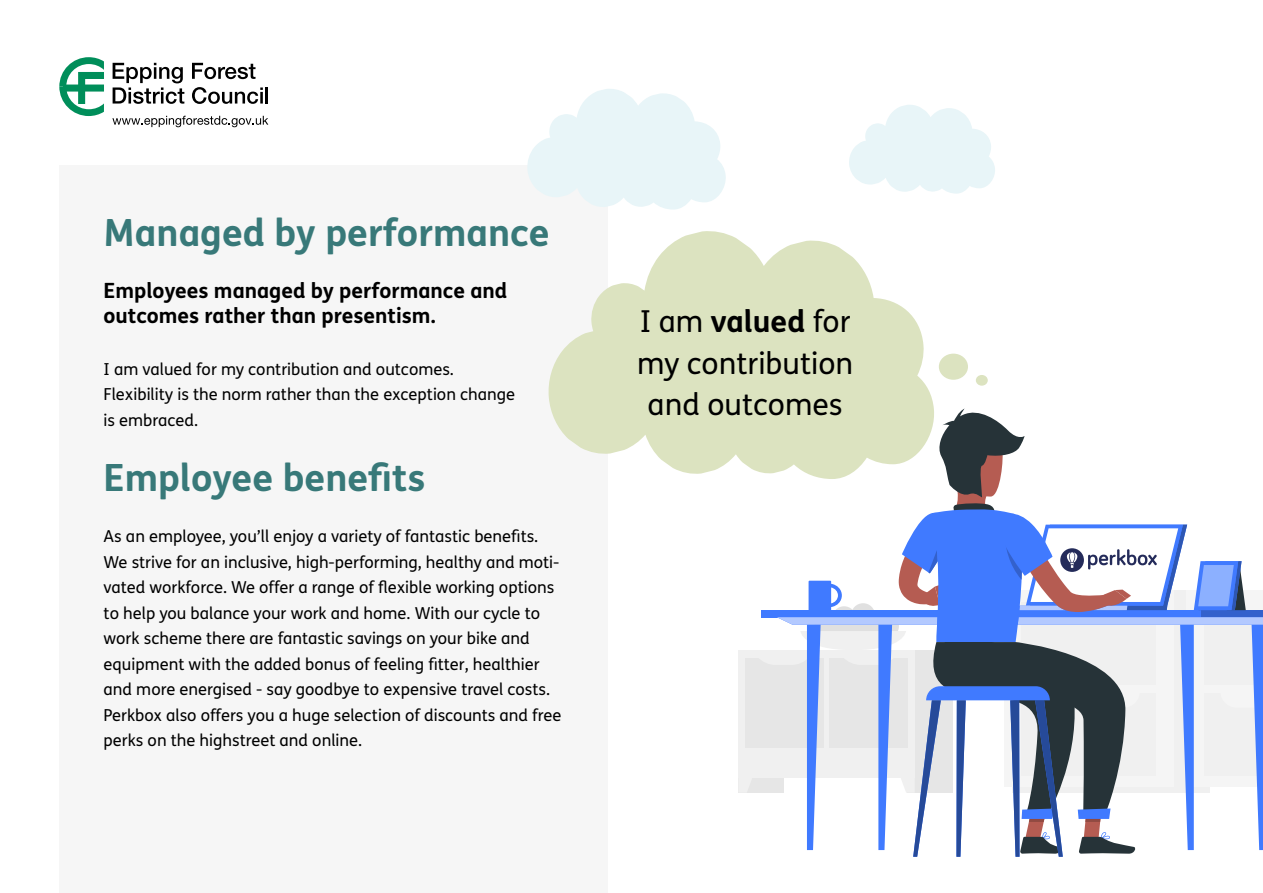
<style>
.page{position:relative;width:1263px;height:893px;background:#fff}
.page>*{position:absolute;margin:0;border:0;box-sizing:border-box;transform-origin:0 0}
.t1{font:700 37.5px "FS Me";color:#387979}
.t2{font:30.15px/41.5px "FS Me";color:#000;text-align:center}
.t3{font:700 21px/26px "FS Me";color:#000}
.t4{font:16.5px/25.5px "FS Me";color:#000}
.s1{font-weight:700}
</style>
<div class="page">
<div style="left:59px;top:166px;width:549px;height:727px;background:#f6f6f6"></div>
<svg style="left:59px;top:57px;width:45px;height:59px"></svg>
<svg style="left:192px;top:63px;width:63px;height:16px"></svg>
<svg style="left:113px;top:63px;width:71px;height:41px"></svg>
<svg style="left:192px;top:87px;width:76px;height:17px"></svg>
<svg style="left:112px;top:116px;width:156px;height:11px"></svg>
<svg style="left:548px;top:231px;width:386px;height:243px;fill:#dce3c0"></svg>
<div style="left:939px;top:354px;width:29px;height:26px;background:#dce3c0;border-radius:50%"></div>
<div style="left:976px;top:375px;width:12px;height:11px;background:#dce3c0;border-radius:50%"></div>
<svg style="left:738px;top:407px;width:525px;height:450px"></svg>
<svg style="left:527px;top:89px;width:199px;height:121px"></svg>
<svg style="left:849px;top:105px;width:146px;height:89px"></svg>
<h1 class="t1" style="left:104px;top:203px;width:448px">Managed by performance</h1>
<p class="t3" style="left:104px;top:276px;width:405px">Employees managed by performance and outcomes rather than presentism.</p>
<p class="t4" style="left:104px;top:356px;width:413px">I am valued for my contribution and outcomes.<br>Flexibility is the norm rather than the exception change is embraced.</p>
<h1 class="t1" style="left:104px;top:448px;width:323px">Employee benefits</h1>
<p class="t4" style="left:104px;top:523px;width:459px">As an employee, you’ll enjoy a variety of fantastic benefits.<br>We strive for an inclusive, high-performing, healthy and moti&shy;vated workforce. We offer a range of flexible working options to help you balance your work and home. With our cycle to work scheme there are fantastic savings on your bike and equipment with the added bonus of feeling fitter, healthier and more energised - say goodbye to expensive travel costs.<br>Perkbox also offers you a huge selection of discounts and free perks on the highstreet and online.</p>
<h2 class="t2" style="left:637px;top:300px;width:218px">I am <span class="s1">valued</span> for my contribution and outcomes</h2>
</div>
